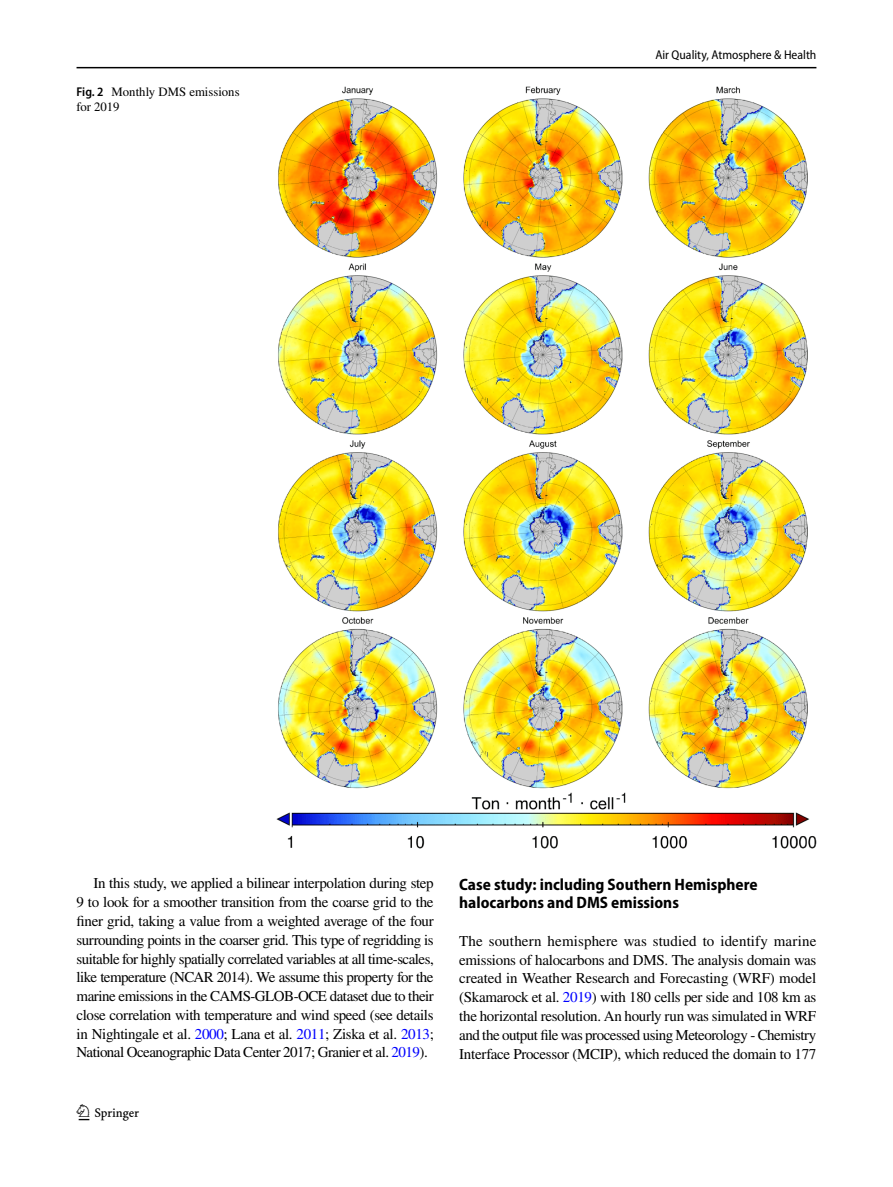
<style>
.page{position:relative;width:893px;height:1187px;background:#fff}
.page>*{position:absolute;margin:0;border:0;box-sizing:border-box;transform-origin:0 0}
.t1{font:22.5px "Springnew Regular 2";color:#000}
.t2{font:700 semi-condensed 16.5px/18.8px "Myriad Pro";color:#000}
.t3{font:15px/18.8px "STIX";letter-spacing:-.03em;color:#000;text-align:justify}
.t4{font:12.75px/15px "STIX";color:#000}
.t5{font:semi-condensed 12.75px "Myriad Pro";color:#000}
.s1{font-family:"Myriad Pro";font-weight:600;font-stretch:semi-condensed}
.s2{color:#00f}
</style>
<div class="page">
<hr style="left:77px;top:67px;width:739px;height:1px;background:#000">
<img style="left:276px;top:87px;width:540px;height:761px">
<p class="t4" style="left:77px;top:85px;width:165px"><span class="s1">Fig. 2</span> Monthly DMS emissions for 2019</p>
<p class="t5" style="left:655px;top:48px;width:163px">Air Quality, Atmosphere &amp; Health</p>
<p class="t3" style="left:77px;top:875px;width:359px;text-indent:17px">In this study, we applied a bilinear interpolation during step 9 to look for a smoother transition from the coarse grid to the finer grid, taking a value from a weighted average of the four surrounding points in the coarser grid. This type of regridding is suitable for highly spatially correlated variables at all time-scales, like temperature (NCAR 2014). We assume this property for the marine emissions in the CAMS-GLOB-OCE dataset due to their close correlation with temperature and wind speed (see details in Nightingale et al. <span class="s2">2000</span>; Lana et al. <span class="s2">2011</span>; Ziska et al. <span class="s2">2013</span>; National Oceanographic Data Center 2017; Granier et al. <span class="s2">2019</span>).</p>
<p class="t2" style="left:459px;top:874px;width:300px">Case study: including Southern Hemisphere halocarbons and DMS emissions</p>
<p class="t3" style="left:459px;top:932px;width:359px">The southern hemisphere was studied to identify marine emissions of halocarbons and DMS. The analysis domain was created in Weather Research and Forecasting (WRF) model (Skamarock et al. <span class="s2">2019</span>) with 180 cells per side and 108 km as the horizontal resolution. An hourly run was simulated in WRF and the output file was processed using Meteorology - Chemistry Interface Processor (MCIP), which reduced the domain to 177</p>
<h1 class="t1" style="left:79px;top:1104px;width:62px">1 3</h1>
</div>
